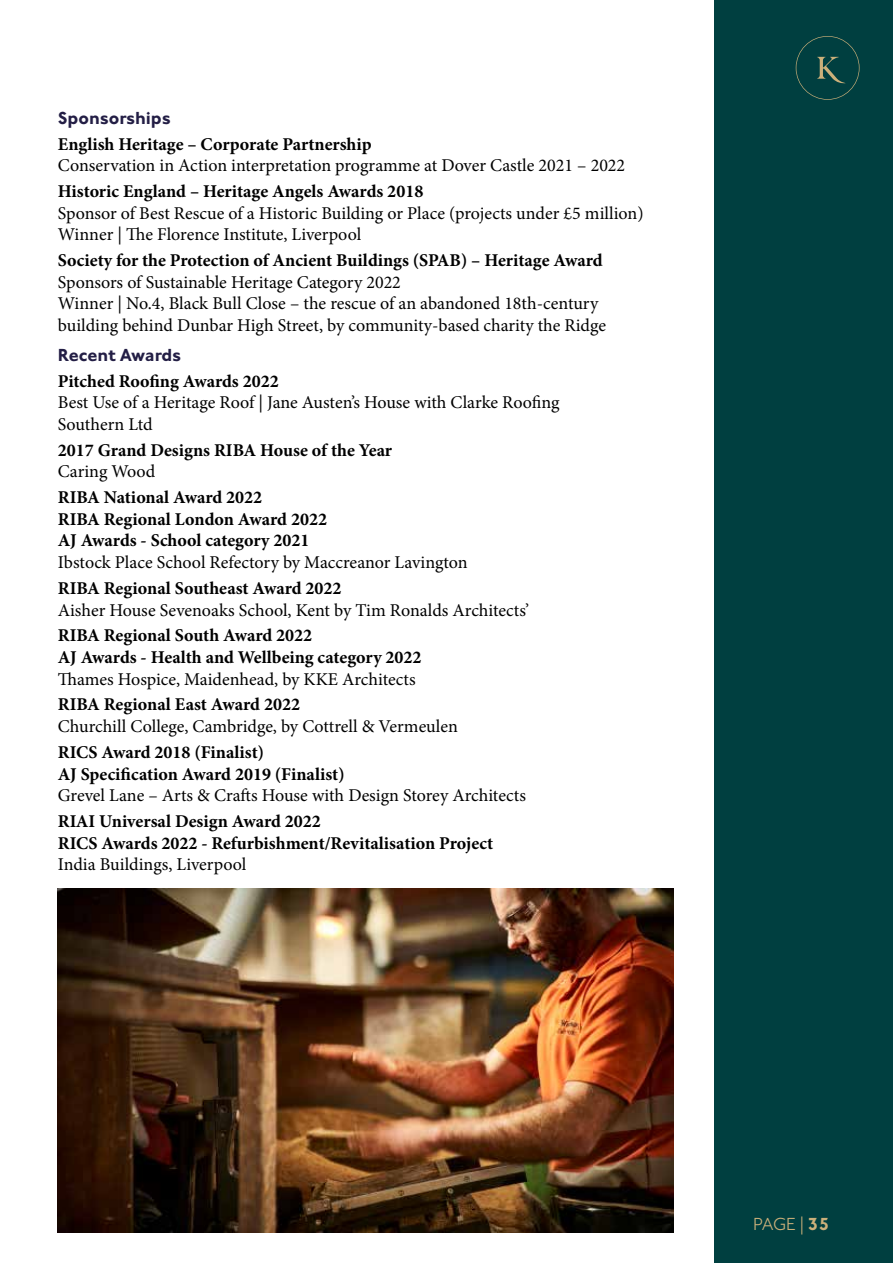
<style>
.page{position:relative;width:893px;height:1263px;background:#fff}
.page>*{position:absolute;margin:0;border:0;box-sizing:border-box;transform-origin:0 0}
.t1{font:18px/21.6px "Minion Pro";color:#000}
.t2{font:700 18px/21.6px "Minion Pro";color:#000}
.t3{font:700 18px "Johnston ITC Pro";color:#231e45}
.t4{font:300 18px "Johnston ITC Pro";color:#cbb07a}
.s1{font-weight:700}
</style>
<div class="page">
<div style="left:714px;top:0;width:179px;height:1263px;background:#003f40"></div>
<svg style="left:796px;top:36px;width:63px;height:64px"></svg>
<img style="left:58px;top:888px;width:616px;height:345px">
<p class="t3" style="left:58px;top:107px;width:114px">Sponsorships</p>
<p class="t2" style="left:58px;top:133px;width:315px">English Heritage – Corporate Partnership</p>
<p class="t1" style="left:58px;top:155px;width:569px">Conservation in Action interpretation programme at Dover Castle 2021 – 2022</p>
<p class="t2" style="left:58px;top:180px;width:367px">Historic England – Heritage Angels Awards 2018</p>
<p class="t1" style="left:58px;top:202px;width:587px">Sponsor of Best Rescue of a Historic Building or Place (projects under £5 million)<br>Winner | The Florence Institute, Liverpool</p>
<p class="t2" style="left:58px;top:249px;width:546px">Society for the Protection of Ancient Buildings (SPAB) – Heritage Award</p>
<p class="t1" style="left:58px;top:271px;width:550px">Sponsors of Sustainable Heritage Category 2022<br>Winner | No.4, Black Bull Close – the rescue of an abandoned 18th-century building behind Dunbar High Street, by community-based charity the Ridge</p>
<p class="t3" style="left:58px;top:344px;width:125px">Recent Awards</p>
<p class="t2" style="left:58px;top:370px;width:222px">Pitched Roofing Awards 2022</p>
<p class="t1" style="left:58px;top:392px;width:503px">Best Use of a Heritage Roof | Jane Austen’s House with Clarke Roofing<br>Southern Ltd</p>
<p class="t2" style="left:58px;top:439px;width:336px">2017 Grand Designs RIBA House of the Year</p>
<p class="t1" style="left:58px;top:461px;width:99px">Caring Wood</p>
<p class="t2" style="left:58px;top:486px;width:271px">RIBA National Award 2022<br>RIBA Regional London Award 2022<br>AJ Awards - School category 2021</p>
<p class="t1" style="left:58px;top:552px;width:411px">Ibstock Place School Refectory by Maccreanor Lavington</p>
<p class="t2" style="left:58px;top:577px;width:285px">RIBA Regional Southeast Award 2022</p>
<p class="t1" style="left:58px;top:599px;width:473px">Aisher House Sevenoaks School, Kent by Tim Ronalds Architects’</p>
<p class="t2" style="left:58px;top:625px;width:365px">RIBA Regional South Award 2022<br>AJ Awards - Health and Wellbeing category 2022</p>
<p class="t1" style="left:58px;top:668px;width:359px">Thames Hospice, Maidenhead, by KKE Architects</p>
<p class="t2" style="left:58px;top:694px;width:244px">RIBA Regional East Award 2022</p>
<p class="t1" style="left:58px;top:716px;width:402px">Churchill College, Cambridge, by Cottrell &amp; Vermeulen</p>
<p class="t2" style="left:58px;top:741px;width:288px">RICS Award 2018 (Finalist)<br>AJ Specification Award 2019 (Finalist)</p>
<p class="t1" style="left:58px;top:785px;width:470px">Grevel Lane – Arts &amp; Crafts House with Design Storey Architects</p>
<p class="t2" style="left:58px;top:810px;width:437px">RIAI Universal Design Award 2022<br>RICS Awards 2022 - Refurbishment/Revitalisation Project</p>
<p class="t1" style="left:58px;top:854px;width:190px">India Buildings, Liverpool</p>
<p class="t4" style="left:753px;top:1213px;width:78px">PAGE | <span class="s1">35</span></p>
</div>
